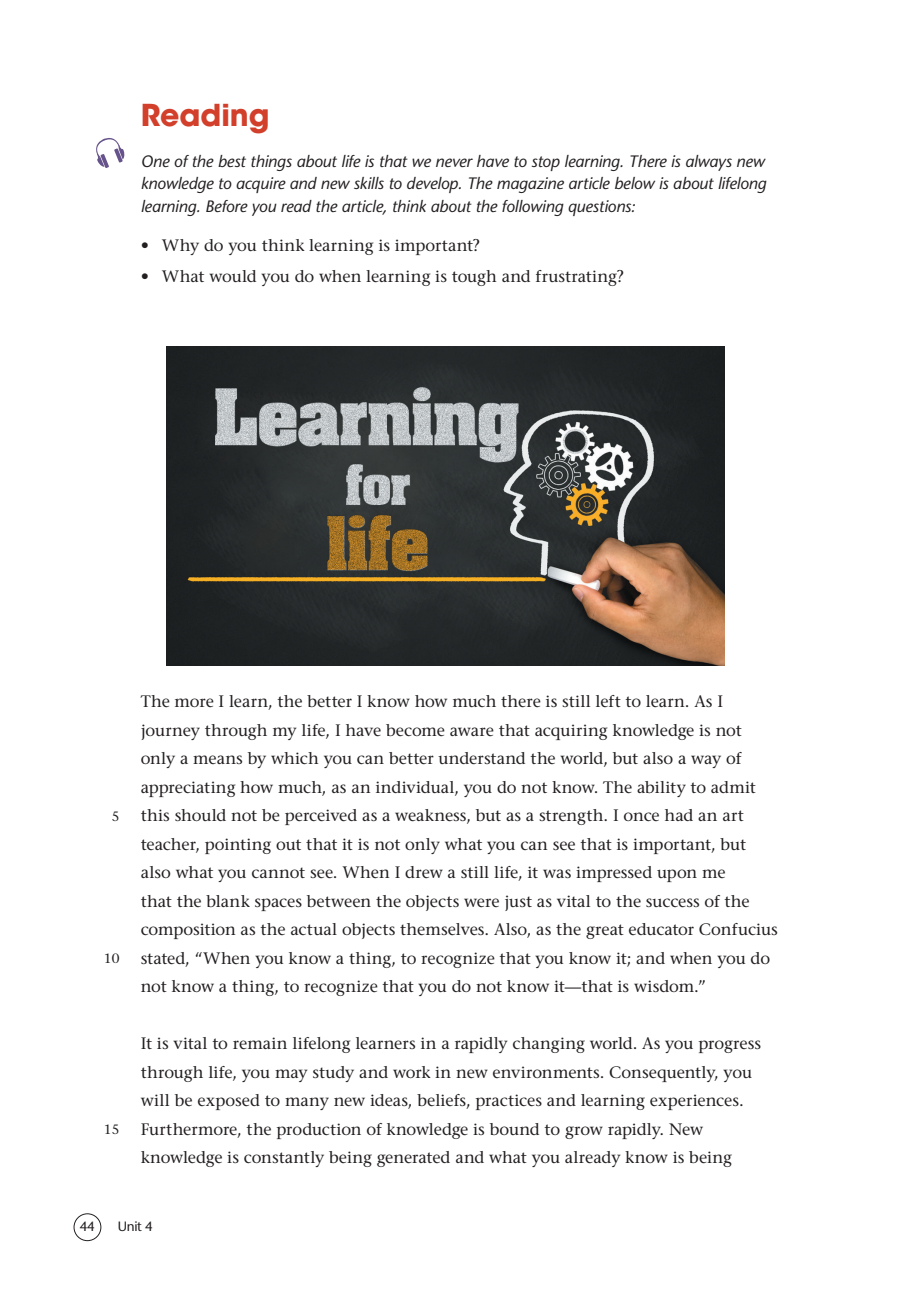
<style>
.page{position:relative;width:906px;height:1289px;background:#fff}
.page>*{position:absolute;margin:0;border:0;box-sizing:border-box;transform-origin:0 0}
.t1{font:700 30px "ITC Avant Garde Std";color:#d23f2a}
.t2{font:500 16.5px/28.5px "Stone Serif Std";letter-spacing:-.005em;color:#231f20}
.t3{font:italic 500 16.5px/22.5px "Stone Sans Std";letter-spacing:-.01em;color:#231f20;text-align:justify}
.t4{font:500 13.5px "Stone Sans Std";letter-spacing:-.025em;color:#231f20}
.t5{font:500 13.5px "Stone Serif Std";color:#231f20}
</style>
<div class="page">
<img style="left:167px;top:346px;width:557px;height:319px">
<div style="left:74px;top:1213px;width:27px;height:27px;border:1px solid #231f20;border-radius:50%"></div>
<svg style="left:96px;top:138px;width:29px;height:30px"></svg>
<p class="t1" style="left:141px;top:96px;width:130px">Reading</p>
<p class="t3" style="left:141px;top:150px;width:627px">One of the best things about life is that we never have to stop learning. There is always new knowledge to acquire and new skills to develop. The magazine article below is about lifelong learning. Before you read the article, think about the following questions:</p>
<p class="t2" style="left:141px;top:231px;width:341px">• Why do you think learning is important?</p>
<p class="t2" style="left:141px;top:262px;width:485px">• What would you do when learning is tough and frustrating?</p>
<p class="t5" style="left:112px;top:807px;width:9px">5</p>
<p class="t5" style="left:104px;top:950px;width:17px">10</p>
<p class="t5" style="left:104px;top:1121px;width:17px">15</p>
<p class="t2" style="left:141px;top:687px;width:638px">The more I learn, the better I know how much there is still left to learn. As I journey through my life, I have become aware that acquiring knowledge is not only a means by which you can better understand the world, but also a way of appreciating how much, as an individual, you do not know. The ability to admit this should not be perceived as a weakness, but as a strength. I once had an art teacher, pointing out that it is not only what you can see that is important, but also what you cannot see. When I drew a still life, it was impressed upon me<br>that the blank spaces between the objects were just as vital to the success of the composition as the actual objects themselves. Also, as the great educator Confucius stated, “When you know a thing, to recognize that you know it; and when you do not know a thing, to recognize that you do not know it—that is wisdom.”</p>
<p class="t2" style="left:141px;top:1029px;width:622px">It is vital to remain lifelong learners in a rapidly changing world. As you progress through life, you may study and work in new environments. Consequently, you will be exposed to many new ideas, beliefs, practices and learning experiences.<br>Furthermore, the production of knowledge is bound to grow rapidly. New knowledge is constantly being generated and what you already know is being</p>
<p class="t4" style="left:80px;top:1218px;width:17px">44</p>
<p class="t4" style="left:118px;top:1218px;width:37px">Unit 4</p>
</div>
